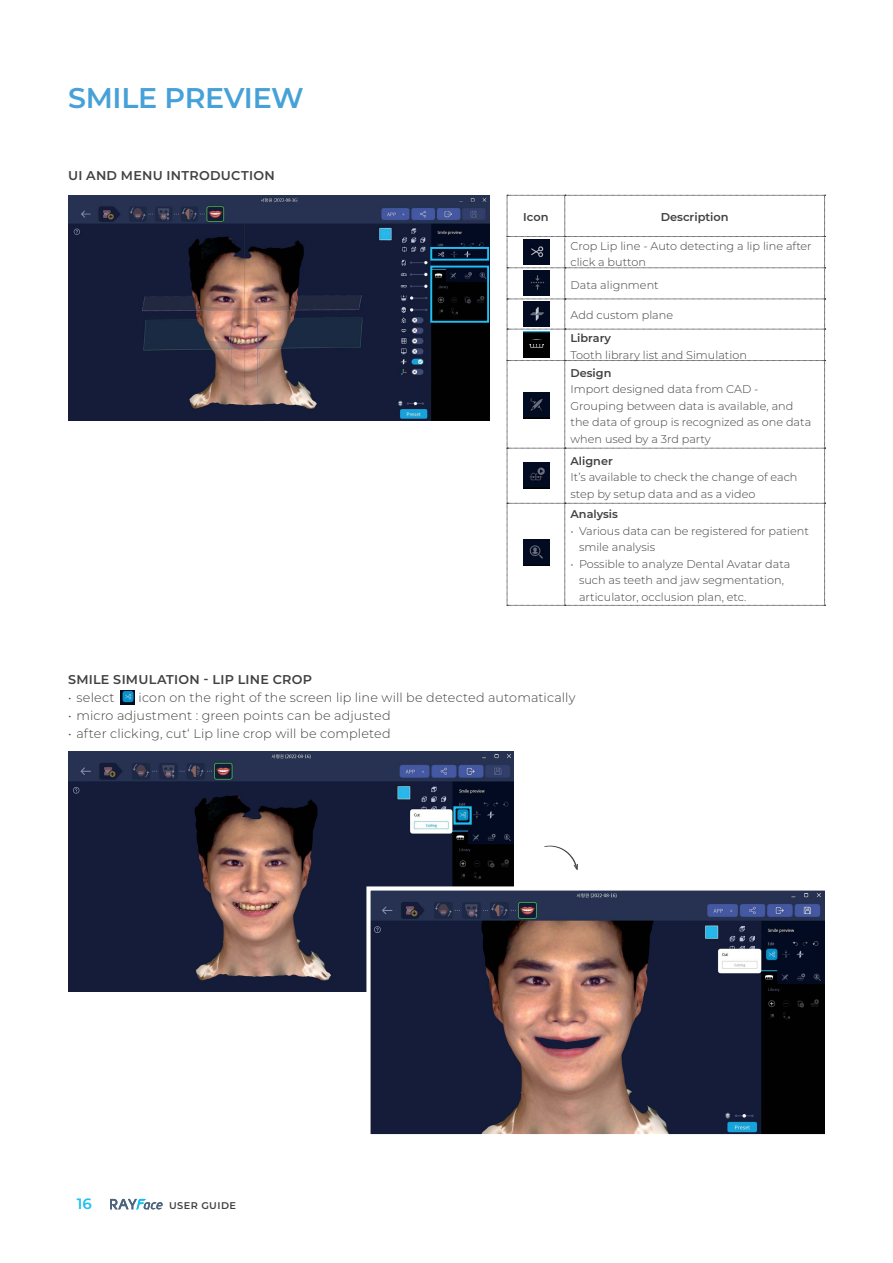
<style>
.page{position:relative;width:893px;height:1263px;background:#fff}
.page>*{position:absolute;margin:0;border:0;box-sizing:border-box;transform-origin:0 0}
.t1{font:600 28.5px "Montserrat";letter-spacing:-.01em;color:#47a1d9}
.t2{font:600 15px "Montserrat";color:#22c0f1}
.t3{font:300 12.75px "Montserrat";letter-spacing:.01em;color:#414042}
.t4{font:600 12.75px "Montserrat";letter-spacing:.02em;color:#414042}
.t5{font:600 11.4px "Montserrat";color:#414042}
.t6{font:300 11.25px/16.5px "Montserrat";color:#414042}
.t7{font:600 11.25px "Montserrat";color:#414042}
.t8{font:600 9.75px "Montserrat";letter-spacing:.05em;color:#414042}
</style>
<div class="page">
<svg style="left:110px;top:1199px;width:53px;height:11px"></svg>
<img style="left:68px;top:195px;width:421px;height:226px">
<svg style="left:507px;top:195px;width:319px;height:411px"></svg>
<div style="left:430px;top:247px;width:59px;height:14px;border:2px solid #22c0f1"></div>
<div style="left:430px;top:266px;width:59px;height:57px;border:2px solid #22c0f1"></div>
<img style="left:524px;top:239px;width:25px;height:26px">
<img style="left:524px;top:271px;width:25px;height:25px">
<img style="left:524px;top:301px;width:25px;height:25px">
<img style="left:524px;top:332px;width:25px;height:25px">
<img style="left:524px;top:393px;width:25px;height:25px">
<img style="left:524px;top:463px;width:25px;height:25px">
<img style="left:524px;top:540px;width:25px;height:25px">
<hr style="left:524px;top:341px;width:25px;height:3px;background:#000">
<img style="left:68px;top:752px;width:446px;height:240px">
<svg style="left:544px;top:845px;width:34px;height:25px"></svg>
<img style="left:371px;top:891px;width:454px;height:242px">
<div style="left:366px;top:886px;width:464px;height:252px;border:4px solid #fff"></div>
<div style="left:453px;top:806px;width:19px;height:19px;border:2px solid #22c0f1"></div>
<img style="left:121px;top:690px;width:14px;height:14px">
<h1 class="t1" style="left:68px;top:78px;width:237px">SMILE PREVIEW</h1>
<p class="t4" style="left:68px;top:166px;width:208px">UI AND MENU INTRODUCTION</p>
<p class="t5" style="left:523px;top:209px;width:27px">Icon</p>
<p class="t5" style="left:661px;top:209px;width:69px">Description</p>
<p class="t6" style="left:570px;top:237px;width:243px;line-height:15.9px">Crop Lip line - Auto detecting a lip line after click a button</p>
<p class="t6" style="left:570px;top:276px;width:90px">Data alignment</p>
<p class="t6" style="left:570px;top:307px;width:104px">Add custom plane</p>
<p class="t7" style="left:570px;top:330px;width:42px">Library</p>
<p class="t6" style="left:570px;top:346px;width:178px">Tooth library list and Simulation</p>
<p class="t7" style="left:570px;top:365px;width:42px">Design</p>
<p class="t6" style="left:570px;top:381px;width:242px">Import designed data from CAD - Grouping between data is available, and the data of group is recognized as one data when used by a 3rd party</p>
<p class="t7" style="left:570px;top:453px;width:44px">Aligner</p>
<p class="t6" style="left:570px;top:468px;width:228px">It’s available to check the change of each step by setup data and as a video</p>
<p class="t7" style="left:570px;top:506px;width:49px">Analysis</p>
<p class="t6" style="left:579px;top:522px;width:231px;text-indent:-9px">• Various data can be registered for patient smile analysis</p>
<p class="t6" style="left:579px;top:555px;width:213px;text-indent:-9px">• Possible to analyze Dental Avatar data such as teeth and jaw segmentation, articulator, occlusion plan, etc.</p>
<p class="t4" style="left:68px;top:670px;width:246px">SMILE SIMULATION - LIP LINE CROP</p>
<p class="t3" style="left:68px;top:689px;width:48px">• select</p>
<p class="t3" style="left:139px;top:689px;width:438px">icon on the right of the screen lip line will be detected automatically</p>
<p class="t3" style="left:68px;top:707px;width:324px">• micro adjustment : green points can be adjusted</p>
<p class="t3" style="left:68px;top:725px;width:324px">• after clicking‚ cut‘ Lip line crop will be completed</p>
<h2 class="t2" style="left:77px;top:1193px;width:17px">16</h2>
<p class="t8" style="left:169px;top:1199px;width:69px">USER GUIDE</p>
</div>
